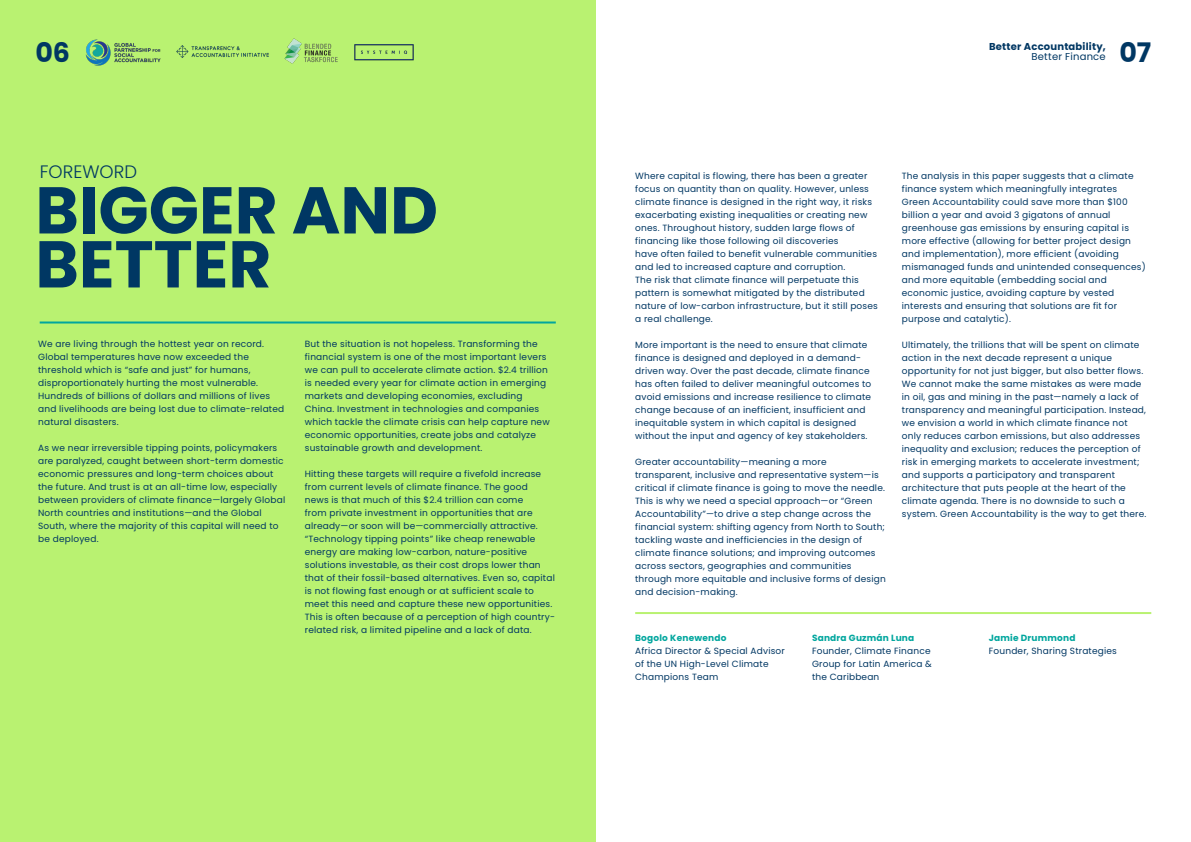
<style>
.page{position:relative;width:1191px;height:842px;background:#fff}
.page>*{position:absolute;margin:0;border:0;box-sizing:border-box;transform-origin:0 0}
.t1{font:700 66px/54px "Poppins";color:#003763}
.t2{font:700 26.9px "Poppins";color:#003763}
.t3{font:300 18px "Poppins";color:#003763}
.t4{font:700 10px "Poppins";letter-spacing:.02em;color:#003763}
.t5{font:10px "Poppins";letter-spacing:.02em;color:#003763}
.t6{font:9px/13px "Poppins";letter-spacing:.02em;color:#003763}
.t7{font:700 9px "Poppins";letter-spacing:.02em;color:#00a69e}
</style>
<div class="page">
<div style="left:0;top:0;width:595px;height:842px;background:#b9f271"></div>
<hr style="left:40px;top:321px;width:516px;height:2px;background:#00a69e">
<hr style="left:635px;top:612px;width:516px;height:2px;background:#b9f271">
<img style="left:85px;top:39px;width:75px;height:26px">
<img style="left:176px;top:45px;width:93px;height:13px">
<img style="left:285px;top:38px;width:53px;height:26px">
<img style="left:354px;top:44px;width:59px;height:16px">
<h2 class="t2" style="left:35px;top:37px;width:36px">06</h2>
<h3 class="t3" style="left:40px;top:161px;width:99px">FOREWORD</h3>
<h1 class="t1" style="left:35px;top:184px;width:404px">BIGGER AND<br>BETTER</h1>
<p class="t6" style="left:38px;top:338px;width:248px">We are living through the hottest year on record.<br>Global temperatures have now exceeded the threshold which is “safe and just” for humans, disproportionately hurting the most vulnerable.<br>Hundreds of billions of dollars and millions of lives and livelihoods are being lost due to climate-related natural disasters.</p>
<p class="t6" style="left:38px;top:441px;width:249px">As we near irreversible tipping points, policymakers are paralyzed, caught between short-term domestic economic pressures and long-term choices about the future. And trust is at an all-time low, especially between providers of climate finance—largely Global North countries and institutions—and the Global South, where the majority of this capital will need to be deployed.</p>
<p class="t6" style="left:305px;top:337px;width:246px">But the situation is not hopeless. Transforming the financial system is one of the most important levers we can pull to accelerate climate action. $2.4 trillion is needed every year for climate action in emerging markets and developing economies, excluding China. Investment in technologies and companies which tackle the climate crisis can help capture new economic opportunities, create jobs and catalyze sustainable growth and development.</p>
<p class="t6" style="left:305px;top:467px;width:252px">Hitting these targets will require a fivefold increase from current levels of climate finance. The good<br>news is that much of this $2.4 trillion can come<br>from private investment in opportunities that are already—or soon will be—commercially attractive. “Technology tipping points” like cheap renewable energy are making low-carbon, nature-positive solutions investable, as their cost drops lower than that of their fossil-based alternatives. Even so, capital is not flowing fast enough or at sufficient scale to meet this need and capture these new opportunities.<br>This is often because of a perception of high country&shy;related risk, a limited pipeline and a lack of data.</p>
<p class="t4" style="left:989px;top:41px;width:118px">Better Accountability,</p>
<p class="t5" style="left:1031px;top:51px;width:76px">Better Finance</p>
<h2 class="t2" style="left:1119px;top:37px;width:33px">07</h2>
<p class="t6" style="left:635px;top:169px;width:244px">Where capital is flowing, there has been a greater focus on quantity than on quality. However, unless climate finance is designed in the right way, it risks exacerbating existing inequalities or creating new ones. Throughout history, sudden large flows of financing like those following oil discoveries<br>have often failed to benefit vulnerable communities and led to increased capture and corruption.<br>The risk that climate finance will perpetuate this pattern is somewhat mitigated by the distributed nature of low-carbon infrastructure, but it still poses a real challenge.</p>
<p class="t6" style="left:635px;top:338px;width:238px">More important is the need to ensure that climate finance is designed and deployed in a demand&shy;driven way. Over the past decade, climate finance has often failed to deliver meaningful outcomes to avoid emissions and increase resilience to climate change because of an inefficient, insufficient and inequitable system in which capital is designed without the input and agency of key stakeholders.</p>
<p class="t6" style="left:635px;top:455px;width:252px">Greater accountability—meaning a more transparent, inclusive and representative system—is critical if climate finance is going to move the needle.<br>This is why we need a special approach—or “Green Accountability”—to drive a step change across the financial system: shifting agency from North to South; tackling waste and inefficiencies in the design of climate finance solutions; and improving outcomes across sectors, geographies and communities through more equitable and inclusive forms of design and decision-making.</p>
<p class="t6" style="left:902px;top:169px;width:245px">The analysis in this paper suggests that a climate finance system which meaningfully integrates Green Accountability could save more than $100 billion a year and avoid 3 gigatons of annual greenhouse gas emissions by ensuring capital is more effective (allowing for better project design and implementation), more efficient (avoiding mismanaged funds and unintended consequences) and more equitable (embedding social and economic justice, avoiding capture by vested interests and ensuring that solutions are fit for purpose and catalytic).</p>
<p class="t6" style="left:902px;top:338px;width:246px">Ultimately, the trillions that will be spent on climate action in the next decade represent a unique opportunity for not just bigger, but also better flows.<br>We cannot make the same mistakes as were made in oil, gas and mining in the past—namely a lack of transparency and meaningful participation. Instead, we envision a world in which climate finance not only reduces carbon emissions, but also addresses inequality and exclusion; reduces the perception of risk in emerging markets to accelerate investment; and supports a participatory and transparent architecture that puts people at the heart of the climate agenda. There is no downside to such a system. Green Accountability is the way to get there.</p>
<p class="t7" style="left:635px;top:632px;width:93px">Bogolo Kenewendo</p>
<p class="t6" style="left:635px;top:644px;width:151px">Africa Director &amp; Special Advisor of the UN High-Level Climate<br>Champions Team</p>
<p class="t7" style="left:812px;top:632px;width:104px">Sandra Guzmán Luna</p>
<p class="t6" style="left:812px;top:644px;width:121px">Founder, Climate Finance<br>Group for Latin America &amp; the Caribbean</p>
<p class="t7" style="left:988px;top:632px;width:88px">Jamie Drummond</p>
<p class="t6" style="left:988px;top:644px;width:130px">Founder, Sharing Strategies</p>
</div>
